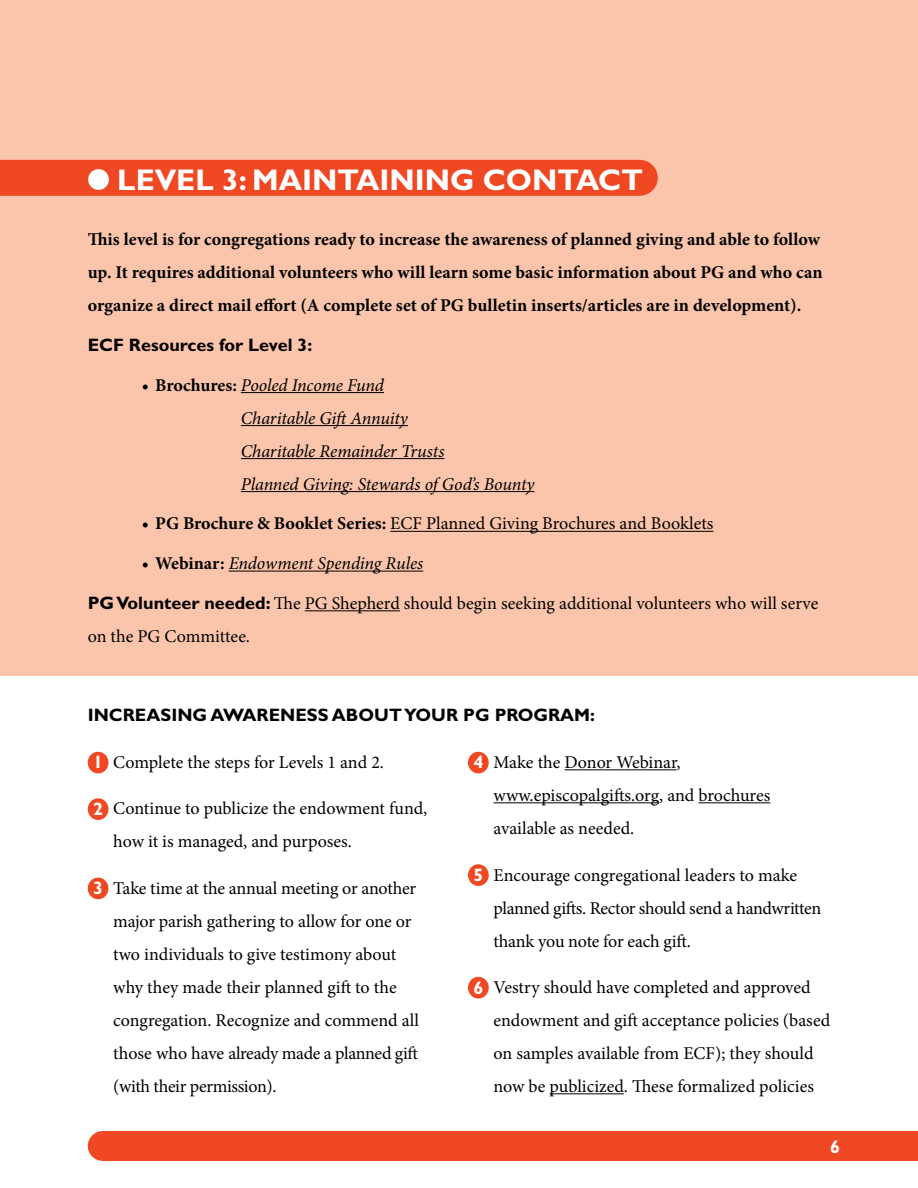
<style>
.page{position:relative;width:918px;height:1188px;background:#fff}
.page>*{position:absolute;margin:0;border:0;box-sizing:border-box;transform-origin:0 0}
.t1{font:700 30px "Gill Sans";color:#fff}
.t2{font:18px/33px "Minion Pro";letter-spacing:-.005em;color:#000}
.t3{font:700 18px/33px "Minion Pro";color:#000}
.t4{font:italic 18px/33px "Minion Pro";letter-spacing:-.01em;color:#000}
.t5{font:700 18px "Gill Sans";color:#000}
.t6{font:700 18px "Gill Sans";color:#fff}
.s1{font-weight:700;font-style:normal}
.s2{font-weight:700}
.s3{font-family:"Gill Sans";font-weight:700}
</style>
<div class="page">
<div style="left:0;top:0;width:918px;height:676px;background:#fbc5ab"></div>
<hr style="left:241px;top:392px;width:143px;height:1px;background:#000">
<hr style="left:241px;top:425px;width:167px;height:1px;background:#000">
<hr style="left:241px;top:458px;width:203px;height:1px;background:#000">
<hr style="left:241px;top:491px;width:294px;height:1px;background:#000">
<hr style="left:390px;top:531px;width:323px;height:1px;background:#000">
<hr style="left:229px;top:571px;width:194px;height:1px;background:#000">
<hr style="left:305px;top:610px;width:95px;height:1px;background:#000">
<hr style="left:565px;top:769px;width:112px;height:1px;background:#000">
<hr style="left:494px;top:802px;width:165px;height:1px;background:#000">
<hr style="left:699px;top:802px;width:71px;height:1px;background:#000">
<hr style="left:550px;top:1093px;width:74px;height:1px;background:#000">
<div style="left:0;top:160px;width:640px;height:36px;background:#ef4823"></div>
<div style="left:103px;top:1131px;width:815px;height:30px;background:#ef4823"></div>
<div style="left:88px;top:169px;width:21px;height:21px;background:#fff;border-radius:50%"></div>
<div style="left:88px;top:752px;width:20px;height:21px;background:#ef4823;border-radius:50%"></div>
<div style="left:468px;top:752px;width:21px;height:21px;background:#ef4823;border-radius:50%"></div>
<div style="left:88px;top:798px;width:20px;height:22px;background:#ef4823;border-radius:50%"></div>
<div style="left:88px;top:878px;width:20px;height:21px;background:#ef4823;border-radius:50%"></div>
<div style="left:468px;top:864px;width:21px;height:22px;background:#ef4823;border-radius:50%"></div>
<div style="left:468px;top:977px;width:21px;height:22px;background:#ef4823;border-radius:50%"></div>
<h1 class="t1" style="left:117px;top:162px;width:527px">LEVEL 3: MAINTAINING CONTACT</h1>
<p class="t3" style="left:88px;top:223px;width:736px">This level is for congregations ready to increase the awareness of planned giving and able to follow up. It requires additional volunteers who will learn some basic information about PG and who can organize a direct mail effort (A complete set of PG bulletin inserts/articles are in development).</p>
<p class="t5" style="left:88px;top:334px;width:226px">ECF Resources for Level 3:</p>
<p class="t4" style="left:241px;top:368px;width:295px;text-indent:-99px"><span class="s1">• Brochures:</span> Pooled Income Fund<br>Charitable Gift Annuity<br>Charitable Remainder Trusts<br>Planned Giving: Stewards of God’s Bounty</p>
<p class="t2" style="left:142px;top:507px;width:573px"><span class="s2">• PG Brochure &amp; Booklet Series:</span> ECF Planned Giving Brochures and Booklets</p>
<p class="t4" style="left:142px;top:547px;width:283px"><span class="s1">• Webinar:</span> Endowment Spending Rules</p>
<p class="t2" style="left:88px;top:587px;width:732px"><span class="s3">PG Volunteer needed:</span> The PG Shepherd should begin seeking additional volunteers who will serve on the PG Committee.</p>
<p class="t5" style="left:88px;top:705px;width:509px">INCREASING AWARENESS ABOUT YOUR PG PROGRAM:</p>
<p class="t2" style="left:113px;top:746px;width:272px">Complete the steps for Levels 1 and 2.</p>
<p class="t2" style="left:113px;top:792px;width:316px">Continue to publicize the endowment fund, how it is managed, and purposes.</p>
<p class="t2" style="left:113px;top:872px;width:307px">Take time at the annual meeting or another major parish gathering to allow for one or two individuals to give testimony about why they made their planned gift to the congregation. Recognize and commend all those who have already made a planned gift (with their permission).</p>
<p class="t2" style="left:494px;top:746px;width:278px">Make the Donor Webinar, www.episcopalgifts.org, and brochures available as needed.</p>
<p class="t2" style="left:494px;top:858px;width:329px">Encourage congregational leaders to make planned gifts. Rector should send a handwritten thank you note for each gift.</p>
<p class="t2" style="left:494px;top:971px;width:338px">Vestry should have completed and approved endowment and gift acceptance policies (based on samples available from ECF); they should now be publicized. These formalized policies</p>
<p class="t6" style="left:93px;top:752px;width:11px">1</p>
<p class="t6" style="left:473px;top:752px;width:11px">4</p>
<p class="t6" style="left:93px;top:798px;width:11px">2</p>
<p class="t6" style="left:473px;top:864px;width:11px">5</p>
<p class="t6" style="left:93px;top:878px;width:11px">3</p>
<p class="t6" style="left:473px;top:977px;width:11px">6</p>
<p class="t6" style="left:830px;top:1136px;width:11px">6</p>
</div>
